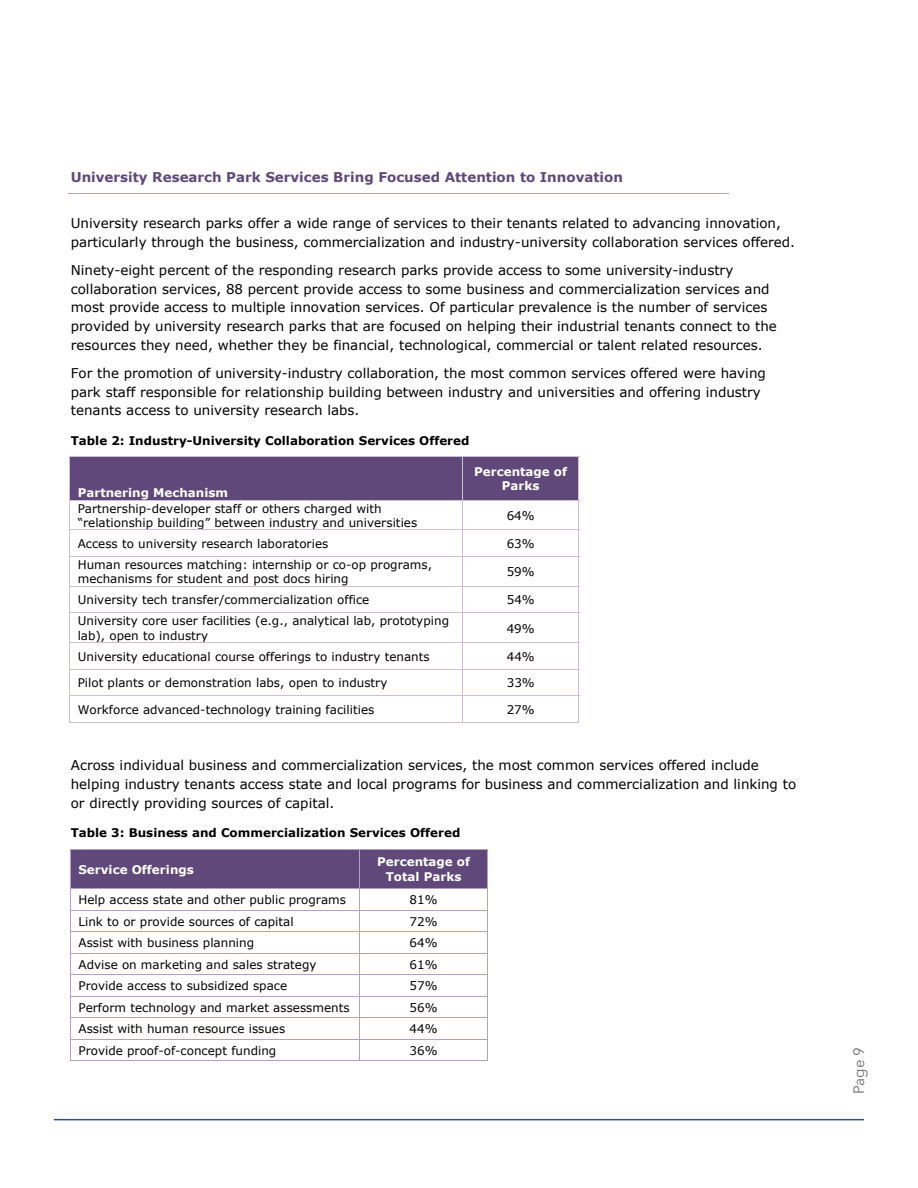
<style>
.page{position:relative;width:918px;height:1188px;background:#fff}
.page>*{position:absolute;margin:0;border:0;box-sizing:border-box;transform-origin:0 0}
.t1{font:15px "Avenir Next LT Pro";color:#6d6e71}
.t2{font:13.5px/18.8px "Verdana";color:#000}
.t3{font:700 13.5px "Verdana";color:#60497a}
.t4{font:13.5px "Verdana";color:#505050}
.t5{font:11.85px/14.5px "Verdana";color:#000}
.t6{font:700 11.85px "Verdana";color:#000}
.t7{font:700 11.85px/14.5px "Verdana";color:#fff;text-align:center}
</style>
<div class="page">
<hr style="left:54px;top:1119px;width:810px;height:1px;background:#2a4da1">
<hr style="left:69px;top:193px;width:660px;height:1px;background:#b2a1c7">
<div style="left:70px;top:457px;width:392px;height:43px;background:#60497a"></div>
<div style="left:463px;top:457px;width:116px;height:43px;background:#60497a"></div>
<hr style="left:69px;top:456px;width:510px;height:1px;background:#ccc0d9">
<hr style="left:69px;top:457px;width:1px;height:43px;background:#ccc0d9">
<hr style="left:462px;top:457px;width:1px;height:43px;background:#ccc0d9">
<hr style="left:579px;top:457px;width:1px;height:43px;background:#ccc0d9">
<hr style="left:69px;top:500px;width:510px;height:1px;background:#ccc0d9">
<hr style="left:69px;top:530px;width:510px;height:1px;background:#ccc0d9">
<hr style="left:69px;top:556px;width:510px;height:1px;background:#ccc0d9">
<hr style="left:69px;top:586px;width:510px;height:1px;background:#ccc0d9">
<hr style="left:69px;top:613px;width:510px;height:1px;background:#ccc0d9">
<hr style="left:69px;top:642px;width:510px;height:1px;background:#ccc0d9">
<hr style="left:69px;top:669px;width:510px;height:1px;background:#ccc0d9">
<hr style="left:69px;top:696px;width:510px;height:1px;background:#ccc0d9">
<svg style="left:69px;top:501px;width:1px;height:221px"></svg>
<hr style="left:69px;top:722px;width:393px;height:1px;background:#ccc0d9">
<svg style="left:462px;top:501px;width:1px;height:222px"></svg>
<hr style="left:463px;top:722px;width:116px;height:1px;background:#ccc0d9">
<div style="left:71px;top:849px;width:288px;height:39px;background:#60497a"></div>
<div style="left:360px;top:849px;width:127px;height:39px;background:#60497a"></div>
<hr style="left:70px;top:849px;width:418px;height:1px;background:#b2a1c7">
<hr style="left:70px;top:849px;width:1px;height:39px;background:#b2a1c7">
<hr style="left:359px;top:849px;width:1px;height:39px;background:#b2a1c7">
<hr style="left:487px;top:849px;width:1px;height:39px;background:#b2a1c7">
<hr style="left:70px;top:888px;width:418px;height:1px;background:#b2a1c7">
<hr style="left:70px;top:910px;width:418px;height:1px;background:#b2a1c7">
<hr style="left:70px;top:931px;width:418px;height:1px;background:#b2a1c7">
<hr style="left:70px;top:953px;width:418px;height:1px;background:#b2a1c7">
<hr style="left:70px;top:974px;width:418px;height:1px;background:#b2a1c7">
<hr style="left:70px;top:996px;width:418px;height:1px;background:#b2a1c7">
<hr style="left:70px;top:1017px;width:418px;height:1px;background:#b2a1c7">
<hr style="left:70px;top:1039px;width:418px;height:1px;background:#b2a1c7">
<svg style="left:70px;top:889px;width:1px;height:171px"></svg>
<hr style="left:70px;top:1060px;width:289px;height:1px;background:#b2a1c7">
<svg style="left:359px;top:889px;width:1px;height:172px"></svg>
<hr style="left:360px;top:1060px;width:127px;height:1px;background:#b2a1c7">
<svg style="left:487px;top:889px;width:1px;height:172px"></svg>
<p class="t3" style="left:71px;top:168px;width:554px">University Research Park Services Bring Focused Attention to Innovation</p>
<p class="t2" style="left:71px;top:214px;width:726px">University research parks offer a wide range of services to their tenants related to advancing innovation, particularly through the business, commercialization and industry-university collaboration services offered.</p>
<p class="t2" style="left:71px;top:260px;width:708px">Ninety-eight percent of the responding research parks provide access to some university-industry collaboration services, 88 percent provide access to some business and commercialization services and most provide access to multiple innovation services. Of particular prevalence is the number of services provided by university research parks that are focused on helping their industrial tenants connect to the resources they need, whether they be financial, technological, commercial or talent related resources.</p>
<p class="t2" style="left:71px;top:363px;width:697px">For the promotion of university-industry collaboration, the most common services offered were having park staff responsible for relationship building between industry and universities and offering industry tenants access to university research labs.</p>
<p class="t6" style="left:71px;top:432px;width:400px">Table 2: Industry-University Collaboration Services Offered</p>
<p class="t7" style="left:78px;top:485px;width:152px">Partnering Mechanism</p>
<p class="t7" style="left:474px;top:464px;width:95px">Percentage of<br>Parks</p>
<p class="t5" style="left:78px;top:501px;width:341px">Partnership-developer staff or others charged with “relationship building” between industry and universities</p>
<p class="t5" style="left:507px;top:508px;width:30px">64%</p>
<p class="t5" style="left:78px;top:536px;width:252px">Access to university research laboratories</p>
<p class="t5" style="left:507px;top:536px;width:30px">63%</p>
<p class="t5" style="left:78px;top:557px;width:356px">Human resources matching: internship or co-op programs, mechanisms for student and post docs hiring</p>
<p class="t5" style="left:507px;top:564px;width:30px">59%</p>
<p class="t5" style="left:78px;top:593px;width:293px">University tech transfer/commercialization office</p>
<p class="t5" style="left:507px;top:593px;width:30px">54%</p>
<p class="t5" style="left:78px;top:614px;width:373px">University core user facilities (e.g., analytical lab, prototyping lab), open to industry</p>
<p class="t5" style="left:507px;top:621px;width:30px">49%</p>
<p class="t5" style="left:78px;top:649px;width:354px">University educational course offerings to industry tenants</p>
<p class="t5" style="left:507px;top:649px;width:30px">44%</p>
<p class="t5" style="left:78px;top:676px;width:311px">Pilot plants or demonstration labs, open to industry</p>
<p class="t5" style="left:507px;top:676px;width:30px">33%</p>
<p class="t5" style="left:78px;top:702px;width:298px">Workforce advanced-technology training facilities</p>
<p class="t5" style="left:507px;top:702px;width:30px">27%</p>
<p class="t2" style="left:71px;top:756px;width:727px">Across individual business and commercialization services, the most common services offered include helping industry tenants access state and local programs for business and commercialization and linking to or directly providing sources of capital.</p>
<p class="t6" style="left:71px;top:824px;width:391px">Table 3: Business and Commercialization Services Offered</p>
<p class="t7" style="left:79px;top:862px;width:117px">Service Offerings</p>
<p class="t7" style="left:377px;top:855px;width:95px">Percentage of<br>Total Parks</p>
<p class="t5" style="left:79px;top:893px;width:269px">Help access state and other public programs</p>
<p class="t5" style="left:410px;top:893px;width:30px">81%</p>
<p class="t5" style="left:79px;top:914px;width:217px">Link to or provide sources of capital</p>
<p class="t5" style="left:410px;top:914px;width:30px">72%</p>
<p class="t5" style="left:79px;top:936px;width:177px">Assist with business planning</p>
<p class="t5" style="left:410px;top:936px;width:30px">64%</p>
<p class="t5" style="left:79px;top:957px;width:240px">Advise on marketing and sales strategy</p>
<p class="t5" style="left:410px;top:957px;width:30px">61%</p>
<p class="t5" style="left:79px;top:979px;width:210px">Provide access to subsidized space</p>
<p class="t5" style="left:410px;top:979px;width:30px">57%</p>
<p class="t5" style="left:79px;top:1000px;width:273px">Perform technology and market assessments</p>
<p class="t5" style="left:410px;top:1000px;width:30px">56%</p>
<p class="t5" style="left:79px;top:1022px;width:208px">Assist with human resource issues</p>
<p class="t5" style="left:410px;top:1022px;width:30px">44%</p>
<p class="t5" style="left:79px;top:1043px;width:199px">Provide proof-of-concept funding</p>
<p class="t5" style="left:410px;top:1043px;width:30px">36%</p>
<p class="t4" style="left:841px;top:1090px;width:47px;rotate:-90deg">Page 9</p>
<p class="t1" style="left:850px;top:1094px;width:48px;rotate:-90deg">Page 9</p>
</div>
